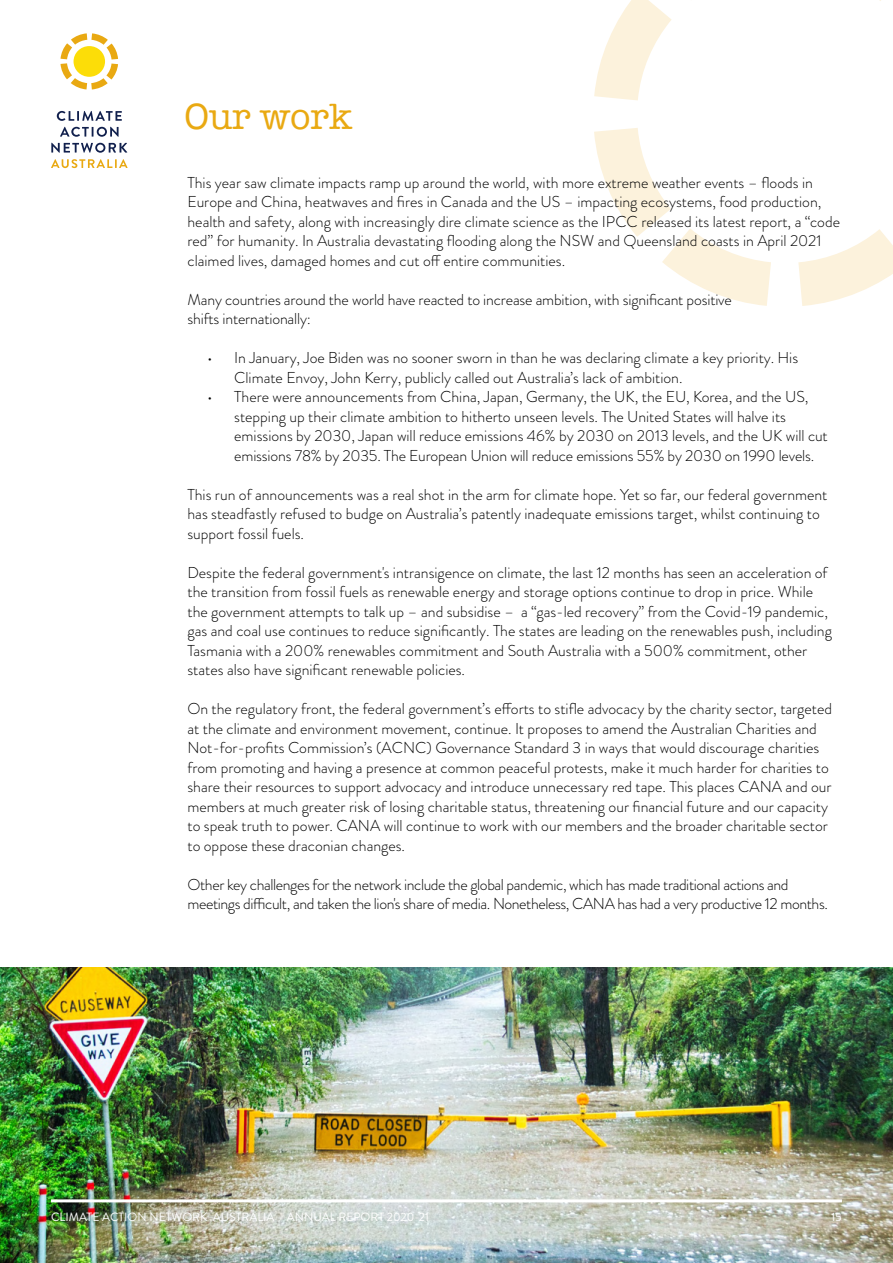
<style>
.page{position:relative;width:893px;height:1263px;background:#fff}
.page>*{position:absolute;margin:0;border:0;box-sizing:border-box;transform-origin:0 0}
.t1{font:37.5px "American Typewriter";color:#e9a912}
.t2{font:300 15.75px/19.5px "Brandon Grotesque";color:#000}
.t3{font:300 15.75px/19.5px "Brandon Grotesque";letter-spacing:-.025em;color:#000}
.t4{font:12px "Brandon Grotesque";color:#fff}
</style>
<div class="page">
<svg style="left:798px;top:229px;width:95px;height:77px"></svg>
<svg style="left:594px;top:128px;width:177px;height:178px"></svg>
<svg style="left:594px;top:0;width:78px;height:100px"></svg>
<img style="left:0;top:967px;width:893px;height:296px">
<hr style="left:51px;top:1199px;width:791px;height:3px;background:#fff">
<svg style="left:60px;top:33px;width:58px;height:56px"></svg>
<svg style="left:57px;top:111px;width:65px;height:10px"></svg>
<svg style="left:60px;top:127px;width:59px;height:10px"></svg>
<svg style="left:51px;top:159px;width:77px;height:9px"></svg>
<svg style="left:51px;top:143px;width:76px;height:10px"></svg>
<h1 class="t1" style="left:184px;top:88px;width:169px">Our work</h1>
<p class="t2" style="left:188px;top:172px;width:654px">This year saw climate impacts ramp up around the world, with more extreme weather events – floods in Europe and China, heatwaves and fires in Canada and the US – impacting ecosystems, food production, health and safety, along with increasingly dire climate science as the IPCC released its latest report, a “code red” for humanity. In Australia devastating flooding along the NSW and Queensland coasts in April 2021 claimed lives, damaged homes and cut off entire communities.</p>
<p class="t2" style="left:188px;top:289px;width:546px">Many countries around the world have reacted to increase ambition, with significant positive shifts internationally:</p>
<p class="t2" style="left:234px;top:348px;width:565px;text-indent:-27px">• In January, Joe Biden was no sooner sworn in than he was declaring climate a key priority. His<br>Climate Envoy, John Kerry, publicly called out Australia’s lack of ambition.</p>
<p class="t2" style="left:234px;top:387px;width:595px;text-indent:-27px">• There were announcements from China, Japan, Germany, the UK, the EU, Korea, and the US, stepping up their climate ambition to hitherto unseen levels. The United States will halve its emissions by 2030, Japan will reduce emissions 46% by 2030 on 2013 levels, and the UK will cut emissions 78% by 2035. The European Union will reduce emissions 55% by 2030 on 1990 levels.</p>
<p class="t2" style="left:187px;top:484px;width:641px">This run of announcements was a real shot in the arm for climate hope. Yet so far, our federal government has steadfastly refused to budge on Australia’s patently inadequate emissions target, whilst continuing to support fossil fuels.</p>
<p class="t2" style="left:187px;top:562px;width:646px">Despite the federal government's intransigence on climate, the last 12 months has seen an acceleration of the transition from fossil fuels as renewable energy and storage options continue to drop in price. While the government attempts to talk up – and subsidise – a “gas-led recovery” from the Covid-19 pandemic, gas and coal use continues to reduce significantly. The states are leading on the renewables push, including Tasmania with a 200% renewables commitment and South Australia with a 500% commitment, other states also have significant renewable policies.</p>
<p class="t2" style="left:187px;top:699px;width:646px">On the regulatory front, the federal government’s efforts to stifle advocacy by the charity sector, targeted at the climate and environment movement, continue. It proposes to amend the Australian Charities and Not-for-profits Commission’s (ACNC) Governance Standard 3 in ways that would discourage charities from promoting and having a presence at common peaceful protests, make it much harder for charities to share their resources to support advocacy and introduce unnecessary red tape. This places CANA and our members at much greater risk of losing charitable status, threatening our financial future and our capacity to speak truth to power. CANA will continue to work with our members and the broader charitable sector to oppose these draconian changes.</p>
<p class="t3" style="left:187px;top:874px;width:642px">Other key challenges for the network include the global pandemic, which has made traditional actions and meetings difficult, and taken the lion's share of media. Nonetheless, CANA has had a very productive 12 months.</p>
<p class="t4" style="left:51px;top:1209px;width:379px">CLIMATE ACTION NETWORK AUSTRALIA – ANNUAL REPORT 2020-21</p>
<p class="t4" style="left:831px;top:1209px;width:12px">15</p>
</div>
